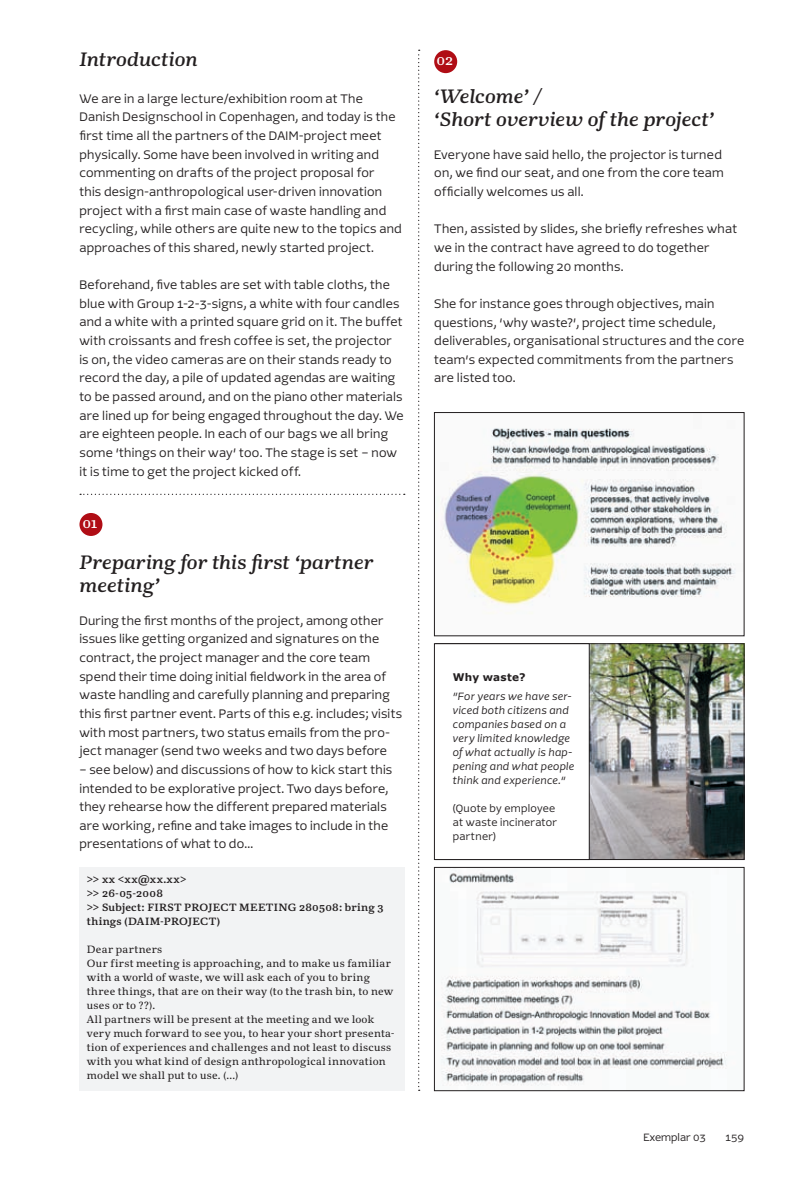
<style>
.page{position:relative;width:794px;height:1191px;background:#fff}
.page>*{position:absolute;margin:0;border:0;box-sizing:border-box;transform-origin:0 0}
.t1{font:italic 19.25px/22.8px "Kunstuff";color:#231f20}
.t2{font:14px "Kunstuff";color:#fff}
.t3{font:300 12.25px/18.6px "Parsons Green";letter-spacing:.02em;color:#231f20}
.t4{font:300 10.5px/14px "Kunstuff";letter-spacing:.03em;color:#231f20}
.t5{font:italic 300 10.5px/14px "Parsons Green";letter-spacing:.015em;color:#231f20}
.t6{font:500 10.5px/14px "Kunstuff";letter-spacing:.03em;color:#231f20}
.t7{font:300 10.5px/14px "Parsons Green";letter-spacing:.025em;color:#231f20}
.t8{font:300 10.5px "Parsons Green";color:#231f20}
.t9{font:700 10.5px "Verdana";letter-spacing:.025em;color:#231f20}
.s1{font-family:"Parsons Green";font-weight:300}
</style>
<div class="page">
<div style="left:79px;top:867px;width:325px;height:224px;background:#f2f3f4"></div>
<svg style="left:80px;top:494px;width:325px;height:1px"></svg>
<img style="left:441px;top:428px;width:295px;height:186px">
<div style="left:434px;top:412px;width:310px;height:224px;border:1px solid #231f20"></div>
<img style="left:441px;top:870px;width:286px;height:216px">
<div style="left:434px;top:867px;width:310px;height:224px;border:1px solid #231f20"></div>
<img style="left:589px;top:645px;width:153px;height:212px">
<div style="left:434px;top:643px;width:155px;height:216px;border:1px solid #231f20"></div>
<svg style="left:418px;top:50px;width:2px;height:1041px"></svg>
<div style="left:79px;top:513px;width:23px;height:23px;background:#b00d15;border-radius:50%"></div>
<div style="left:434px;top:50px;width:23px;height:23px;background:#b00d15;border-radius:50%"></div>
<h1 class="t1" style="left:79px;top:48px;width:120px">Introduction</h1>
<p class="t3" style="left:79px;top:89px;width:324px">We are in a large lecture/exhibition room at The Danish Designschool in Copenhagen, and today is the first time all the partners of the DAIM-project meet physically. Some have been involved in writing and commenting on drafts of the project proposal for<br>this design-anthropological user-driven innovation project with a first main case of waste handling and recycling, while others are quite new to the topics and approaches of this shared, newly started project.</p>
<p class="t3" style="left:79px;top:276px;width:326px">Beforehand, five tables are set with table cloths, the blue with Group 1-2-3-signs, a white with four candles and a white with a printed square grid on it. The buffet with croissants and fresh coffee is set, the projector is on, the video cameras are on their stands ready to record the day, a pile of updated agendas are waiting to be passed around, and on the piano other materials are lined up for being engaged throughout the day. We are eighteen people. In each of our bags we all bring some ‘things on their way’ too. The stage is set – now it is time to get the project kicked off.</p>
<p class="t2" style="left:82px;top:514px;width:16px">01</p>
<h1 class="t1" style="left:79px;top:551px;width:295px">Preparing for this first ‘partner meeting’</h1>
<p class="t3" style="left:79px;top:611px;width:324px">During the first months of the project, among other issues like getting organized and signatures on the contract, the project manager and the core team spend their time doing initial fieldwork in the area of waste handling and carefully planning and preparing this first partner event. Parts of this e.g. includes; visits with most partners, two status emails from the pro&shy;ject manager (send two weeks and two days before</p>
<p class="t3" style="left:79px;top:760px;width:314px">– see below) and discussions of how to kick start this intended to be explorative project. Two days before, they rehearse how the different prepared materials are working, refine and take images to include in the presentations of what to do...</p>
<p class="t6" style="left:87px;top:872px;width:298px"><span class="s1">&gt;&gt;</span> xx <span class="s1">&lt;</span>xx@xx.xx<span class="s1">&gt;<br>&gt;&gt;</span> 26-05-2008<br><span class="s1">&gt;&gt;</span> Subject: FIRST PROJECT MEETING 280508: bring 3 things (DAIM-PROJECT)</p>
<p class="t4" style="left:87px;top:942px;width:309px">Dear partners<br>Our first meeting is approaching, and to make us familiar with a world of waste, we will ask each of you to bring three things, that are on their way (to the trash bin, to new uses or to ??).<br>All partners will be present at the meeting and we look very much forward to see you, to hear your short presenta&shy;tion of experiences and challenges and not least to discuss with you what kind of design anthropological innovation model we shall put to use. (...)</p>
<p class="t2" style="left:436px;top:52px;width:18px">02</p>
<h1 class="t1" style="left:434px;top:85px;width:281px">‘Welcome’ /<br>‘Short overview of the project’</h1>
<p class="t3" style="left:434px;top:145px;width:291px">Everyone have said hello, the projector is turned on, we find our seat, and one from the core team officially welcomes us all.</p>
<p class="t3" style="left:434px;top:220px;width:304px">Then, assisted by slides, she briefly refreshes what we in the contract have agreed to do together during the following 20 months.</p>
<p class="t3" style="left:434px;top:294px;width:311px">She for instance goes through objectives, main questions, ‘why waste?’, project time schedule, deliverables, organisational structures and the core team’s expected commitments from the partners are listed too.</p>
<p class="t9" style="left:453px;top:670px;width:74px">Why waste?</p>
<p class="t5" style="left:453px;top:689px;width:123px">“For years we have ser&shy;viced both citizens and companies based on a very limited knowledge of what actually is hap&shy;pening and what people think and experience.”</p>
<p class="t7" style="left:453px;top:801px;width:106px">(Quote by employee at waste incinerator partner)</p>
<p class="t8" style="left:643px;top:1131px;width:64px">Exemplar 03</p>
<p class="t7" style="left:725px;top:1130px;width:20px">159</p>
</div>
